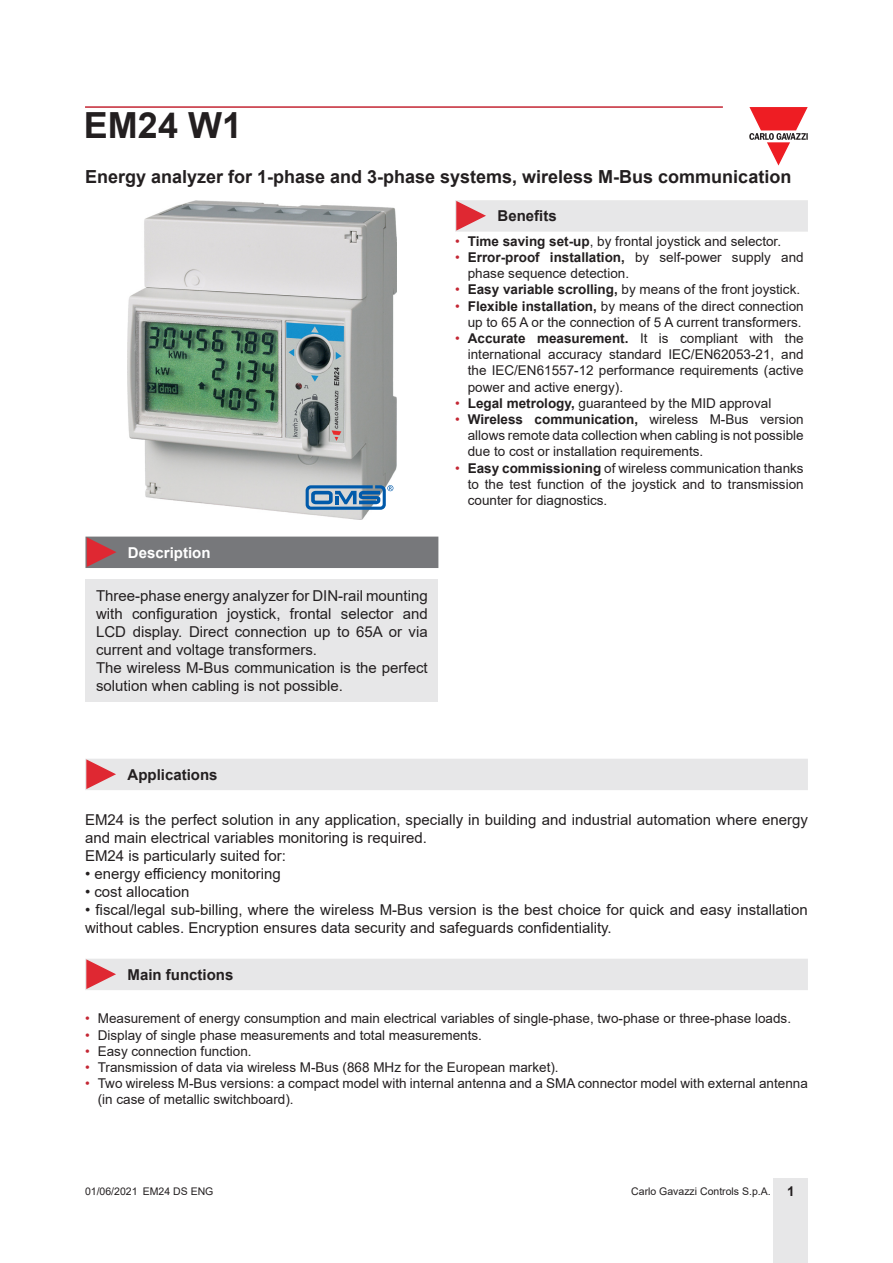
<style>
.page{position:relative;width:893px;height:1263px;background:#fff}
.page>*{position:absolute;margin:0;border:0;box-sizing:border-box;transform-origin:0 0}
.t1{font:700 36px "Arial";color:#231f20}
.t2{font:700 33px "Arial";color:#231f20}
.Titolo02{font:700 18px "Arial";color:#231f20}
.Testo{font:15px/18px "Arial";color:#231f20}
.Titolo03{font:700 15px "Arial";color:#231f20}
.Titolo04{font:700 15px "Arial";color:#fff}
.t3{font:13.5px/16.2px "Arial";color:#231f20;text-align:justify}
.t4{font:10.5px "Arial";color:#231f20}
.s1{color:#c42633}
.s2{font-weight:700}
.s3{font-weight:700;font-size:13.5px}
</style>
<div class="page">
<hr style="left:85px;top:106px;width:638px;height:2px;background:#c42633">
<div style="left:774px;top:1178px;width:34px;height:85px;background:#e7e7e8"></div>
<svg style="left:749px;top:107px;width:59px;height:59px"></svg>
<div style="left:85px;top:580px;width:353px;height:122px;background:#e7e7e8"></div>
<img style="left:127px;top:201px;width:270px;height:319px">
<div style="left:85px;top:537px;width:353px;height:31px;background:#77787b"></div>
<div style="left:455px;top:200px;width:353px;height:32px;background:#e7e7e8"></div>
<div style="left:85px;top:759px;width:723px;height:31px;background:#e7e7e8"></div>
<div style="left:85px;top:959px;width:723px;height:31px;background:#e7e7e8"></div>
<svg style="left:306px;top:485px;width:87px;height:25px;background:#6292bd"></svg>
<p class="t1" style="left:84px;top:100px;width:160px">EM24 W1</p>
<h2 class="t2" style="left:85px;top:103px;width:88px">EM24</h2>
<p class="Titolo02" style="left:85px;top:164px;width:708px">Energy analyzer for 1-phase and 3-phase systems, wireless M-Bus communication</p>
<p class="Titolo04" style="left:128px;top:542px;width:84px">Description</p>
<p class="Testo" style="left:96px;top:587px;width:333px;text-align:justify">Three-phase energy analyzer for DIN-rail mounting with configuration joystick, frontal selector and LCD display. Direct connection up to 65A or via current and voltage transformers.</p>
<p class="Testo" style="left:96px;top:659px;width:333px">The wireless M-Bus communication is the perfect solution when cabling is not possible.</p>
<p class="Titolo03" style="left:497px;top:206px;width:61px">Benefits</p>
<p class="t3" style="left:455px;top:233px;width:328px"><span class="s1">•</span> <span class="s2">Time saving set-up</span>, by frontal joystick and selector.</p>
<p class="t3" style="left:468px;top:249px;width:337px;text-indent:-13px"><span class="s1">•</span> <span class="s2">Error-proof installation,</span> by self-power supply and phase sequence detection.</p>
<p class="t3" style="left:455px;top:281px;width:347px"><span class="s1">•</span> <span class="s2">Easy variable scrolling,</span> by means of the front joystick.</p>
<p class="t3" style="left:455px;top:298px;width:350px;text-align:right"><span class="s1">•</span> <span class="s2">Flexible installation,</span> by means of the direct connection up to 65 A or the connection of 5 A current transformers.</p>
<p class="t3" style="left:468px;top:330px;width:337px;text-indent:-13px"><span class="s1">•</span> <span class="s2">Accurate measurement.</span> It is compliant with the international accuracy standard IEC/EN62053-21, and the IEC/EN61557-12 performance requirements (active power and active energy).</p>
<p class="t3" style="left:455px;top:395px;width:318px"><span class="s1">•</span> <span class="s2">Legal metrology,</span> guaranteed by the MID approval</p>
<p class="t3" style="left:468px;top:411px;width:337px;text-indent:-13px"><span class="s1">•</span> <span class="s2">Wireless communication,</span> wireless M-Bus version allows remote data collection when cabling is not possible due to cost or installation requirements.</p>
<p class="t3" style="left:468px;top:460px;width:337px;text-indent:-13px"><span class="s1">•</span> <span class="s2">Easy commissioning</span> of wireless communication thanks to the test function of the joystick and to transmission counter for diagnostics.</p>
<p class="Titolo03" style="left:128px;top:764px;width:92px">Applications</p>
<p class="Testo" style="left:85px;top:811px;width:724px">EM24 is the perfect solution in any application, specially in building and industrial automation where energy and main electrical variables monitoring is required.</p>
<p class="Testo" style="left:85px;top:847px;width:202px">EM24 is particularly suited for:</p>
<p class="Testo" style="left:85px;top:865px;width:197px">• energy efficiency monitoring</p>
<p class="Testo" style="left:85px;top:883px;width:106px">• cost allocation</p>
<p class="Testo" style="left:85px;top:901px;width:724px">• fiscal/legal sub-billing, where the wireless M-Bus version is the best choice for quick and easy installation without cables. Encryption ensures data security and safeguards confidentiality.</p>
<p class="Titolo03" style="left:128px;top:964px;width:107px">Main functions</p>
<p class="t3" style="left:85px;top:1010px;width:708px"><span class="s1">•</span> Measurement of energy consumption and main electrical variables of single-phase, two-phase or three-phase loads.</p>
<p class="t3" style="left:85px;top:1026px;width:398px"><span class="s1">•</span> Display of single phase measurements and total measurements.</p>
<p class="t3" style="left:85px;top:1043px;width:168px"><span class="s1">•</span> Easy connection function.</p>
<p class="t3" style="left:85px;top:1059px;width:475px"><span class="s1">•</span> Transmission of data via wireless M-Bus (868 MHz for the European market).</p>
<p class="t3" style="left:98px;top:1075px;width:712px;text-indent:-13px"><span class="s1">•</span> Two wireless M-Bus versions: a compact model with internal antenna and a SMA connector model with external antenna (in case of metallic switchboard).</p>
<p class="t4" style="left:85px;top:1183px;width:130px">01/06/2021 EM24 DS ENG</p>
<p class="t4" style="left:631px;top:1183px;width:165px">Carlo Gavazzi Controls S.p.A. <span class="s3">1</span></p>
</div>
